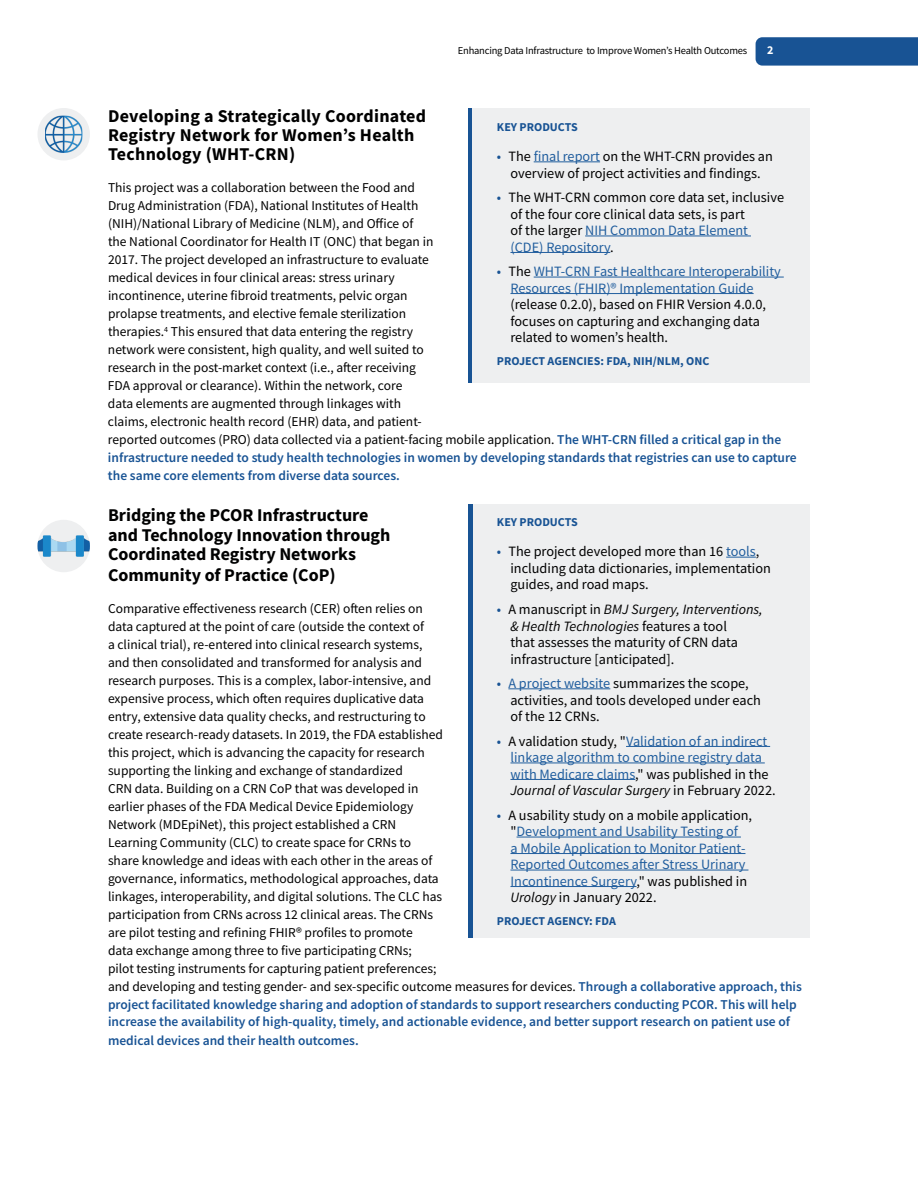
<style>
.page{position:relative;width:918px;height:1188px;background:#fff}
.page>*{position:absolute;margin:0;border:0;box-sizing:border-box;transform-origin:0 0}
.t1{font:700 18px/20px "Source Sans Pro";color:#000101}
.t2{font:700 18px/19.5px "Source Sans Pro";letter-spacing:.015em;color:#000}
.t3{font:14.25px/16.5px "Source Sans Pro";color:#000}
.t4{font:14.25px/16.5px "Source Sans Pro";color:#215e9e}
.t5{font:13.5px/18px "Source Sans Pro";color:#000}
.t6{font:700 12px "Source Sans Pro";color:#185394}
.t7{font:700 12px "Source Sans Pro";color:#fff}
.t8{font:10.5px "Source Sans Pro";letter-spacing:-.02em;color:#000}
.s1{font-weight:600;color:#185394}
.s2{color:#185394}
.s3{color:#215e9e}
.s4{font-style:italic}
.s5{color:#000}
.s6{font-style:italic;color:#000}
</style>
<div class="page">
<svg style="left:756px;top:37px;width:162px;height:29px;background:#1d5796"></svg>
<div style="left:37px;top:520px;width:53px;height:52px;background:#eeeff0;border-radius:50%"></div>
<img style="left:37px;top:535px;width:53px;height:22px">
<div style="left:471px;top:505px;width:339px;height:433px;background:#eeeff0"></div>
<hr style="left:726px;top:557px;width:30px;height:1px;background:#215e9e">
<hr style="left:508px;top:688px;width:102px;height:1px;background:#215e9e">
<hr style="left:626px;top:746px;width:144px;height:1px;background:#215e9e">
<hr style="left:510px;top:763px;width:255px;height:1px;background:#215e9e">
<hr style="left:510px;top:779px;width:125px;height:1px;background:#215e9e">
<hr style="left:517px;top:837px;width:224px;height:1px;background:#215e9e">
<hr style="left:510px;top:853px;width:235px;height:1px;background:#215e9e">
<hr style="left:510px;top:870px;width:238px;height:1px;background:#215e9e">
<hr style="left:510px;top:886px;width:127px;height:1px;background:#215e9e">
<hr style="left:468px;top:108px;width:4px;height:275px;background:#185394">
<hr style="left:917px;top:750px;width:1px;height:116px;background:#f00">
<div style="left:472px;top:108px;width:338px;height:275px;background:#eeeff0"></div>
<hr style="left:534px;top:162px;width:66px;height:1px;background:#215e9e">
<hr style="left:585px;top:236px;width:166px;height:1px;background:#215e9e">
<hr style="left:510px;top:252px;width:100px;height:1px;background:#215e9e">
<hr style="left:534px;top:277px;width:250px;height:1px;background:#215e9e">
<hr style="left:510px;top:293px;width:244px;height:1px;background:#215e9e">
<hr style="left:468px;top:505px;width:4px;height:433px;background:#185394">
<div style="left:37px;top:108px;width:53px;height:52px;background:#eeeff0;border-radius:50%"></div>
<img style="left:45px;top:116px;width:37px;height:37px">
<p class="t8" style="left:458px;top:44px;width:291px">Enhancing Data Infrastructure to Improve Women’s Health Outcomes</p>
<p class="t7" style="left:767px;top:42px;width:8px">2</p>
<h3 class="t2" style="left:108px;top:106px;width:320px">Developing a Strategically Coordinated<br>Registry Network for Women’s Health<br>Technology (WHT-CRN)</h3>
<p class="t5" style="left:108px;top:178px;width:690px">This project was a collaboration between the Food and<br>Drug Administration (FDA), National Institutes of Health<br>(NIH)/National Library of Medicine (NLM), and Office of<br>the National Coordinator for Health IT (ONC) that began in<br>2017. The project developed an infrastructure to evaluate<br>medical devices in four clinical areas: stress urinary<br>incontinence, uterine fibroid treatments, pelvic organ<br>prolapse treatments, and elective female sterilization<br>therapies.<sup>4</sup> This ensured that data entering the registry<br>network were consistent, high quality, and well suited to<br>research in the post-market context (i.e., after receiving<br>FDA approval or clearance). Within the network, core<br>data elements are augmented through linkages with<br>claims, electronic health record (EHR) data, and patient-<br>reported outcomes (PRO) data collected via a patient-facing mobile application. <span class="s1">The WHT-CRN filled a critical gap in the infrastructure needed to study health technologies in women by developing standards that registries can use to capture the same core elements from diverse data sources.</span></p>
<h3 class="t1" style="left:108px;top:505px;width:284px">Bridging the PCOR Infrastructure and Technology Innovation through<br>Coordinated Registry Networks<br>Community of Practice (CoP)</h3>
<p class="t5" style="left:108px;top:599px;width:696px">Comparative effectiveness research (CER) often relies on<br>data captured at the point of care (outside the context of<br>a clinical trial), re-entered into clinical research systems,<br>and then consolidated and transformed for analysis and<br>research purposes. This is a complex, labor-intensive, and<br>expensive process, which often requires duplicative data<br>entry, extensive data quality checks, and restructuring to<br>create research-ready datasets. In 2019, the FDA established<br>this project, which is advancing the capacity for research<br>supporting the linking and exchange of standardized<br>CRN data. Building on a CRN CoP that was developed in<br>earlier phases of the FDA Medical Device Epidemiology<br>Network (MDEpiNet), this project established a CRN<br>Learning Community (CLC) to create space for CRNs to<br>share knowledge and ideas with each other in the areas of<br>governance, informatics, methodological approaches, data<br>linkages, interoperability, and digital solutions. The CLC has<br>participation from CRNs across 12 clinical areas. The CRNs<br>are pilot testing and refining FHIR® profiles to promote<br>data exchange among three to five participating CRNs;<br>pilot testing instruments for capturing patient preferences;<br>and developing and testing gender- and sex-specific outcome measures for devices. <span class="s1">Through a collaborative approach, this project facilitated knowledge sharing and adoption of standards to support researchers conducting PCOR. This will help increase the availability of high-quality, timely, and actionable evidence, and better support research on patient use of medical devices and their health outcomes.</span></p>
<h4 class="t6" style="left:497px;top:119px;width:82px">KEY PRODUCTS</h4>
<p class="t3" style="left:497px;top:148px;width:277px;text-align:center"><span class="s2">•</span> The <span class="s3">final report</span> on the WHT-CRN provides an overview of project activities and findings.</p>
<p class="t3" style="left:510px;top:189px;width:275px;text-indent:-13px"><span class="s2">•</span> The WHT-CRN common core data set, inclusive of the four core clinical data sets, is part<br>of the larger <span class="s3">NIH Common Data Element (CDE) Repository</span>.</p>
<p class="t3" style="left:510px;top:263px;width:272px;text-indent:-13px"><span class="s2">•</span> The <span class="s3">WHT-CRN Fast Healthcare Interoperability Resources (FHIR)® Implementation Guide </span>(release 0.2.0), based on FHIR Version 4.0.0, focuses on capturing and exchanging data related to women’s health.</p>
<p class="t6" style="left:497px;top:353px;width:214px">PROJECT AGENCIES: FDA, NIH/NLM, ONC</p>
<h4 class="t6" style="left:497px;top:514px;width:82px">KEY PRODUCTS</h4>
<p class="t3" style="left:510px;top:543px;width:262px;text-indent:-13px"><span class="s2">•</span> The project developed more than 16 <span class="s3">tools</span>, including data dictionaries, implementation guides, and road maps.</p>
<p class="t3" style="left:510px;top:601px;width:254px;text-indent:-13px"><span class="s2">•</span> A manuscript in <span class="s4">BMJ Surgery, Interventions, &amp; Health Technologies</span> features a tool<br>that assesses the maturity of CRN data infrastructure [anticipated].</p>
<p class="t3" style="left:510px;top:675px;width:252px;text-indent:-13px"><span class="s2">•</span> <span class="s3">A project website</span> summarizes the scope, activities, and tools developed under each of the 12 CRNs.</p>
<p class="t4" style="left:510px;top:733px;width:267px;text-indent:-13px"><span class="s2">•</span> <span class="s5">A validation study, "</span>Validation of an indirect linkage algorithm to combine registry data with Medicare claims<span class="s5">," was published in the </span><span class="s6">Journal of Vascular Surgery</span> <span class="s5">in February 2022.</span></p>
<p class="t4" style="left:510px;top:807px;width:243px;text-indent:-13px"><span class="s2">•</span> <span class="s5">A usability study on a mobile application, "</span>Development and Usability Testing of<br>a Mobile Application to Monitor Patient-Reported Outcomes after Stress Urinary Incontinence Surgery<span class="s5">," was published in </span><span class="s6">Urology</span> <span class="s5">in January 2022.</span></p>
<p class="t6" style="left:497px;top:913px;width:120px">PROJECT AGENCY: FDA</p>
</div>
